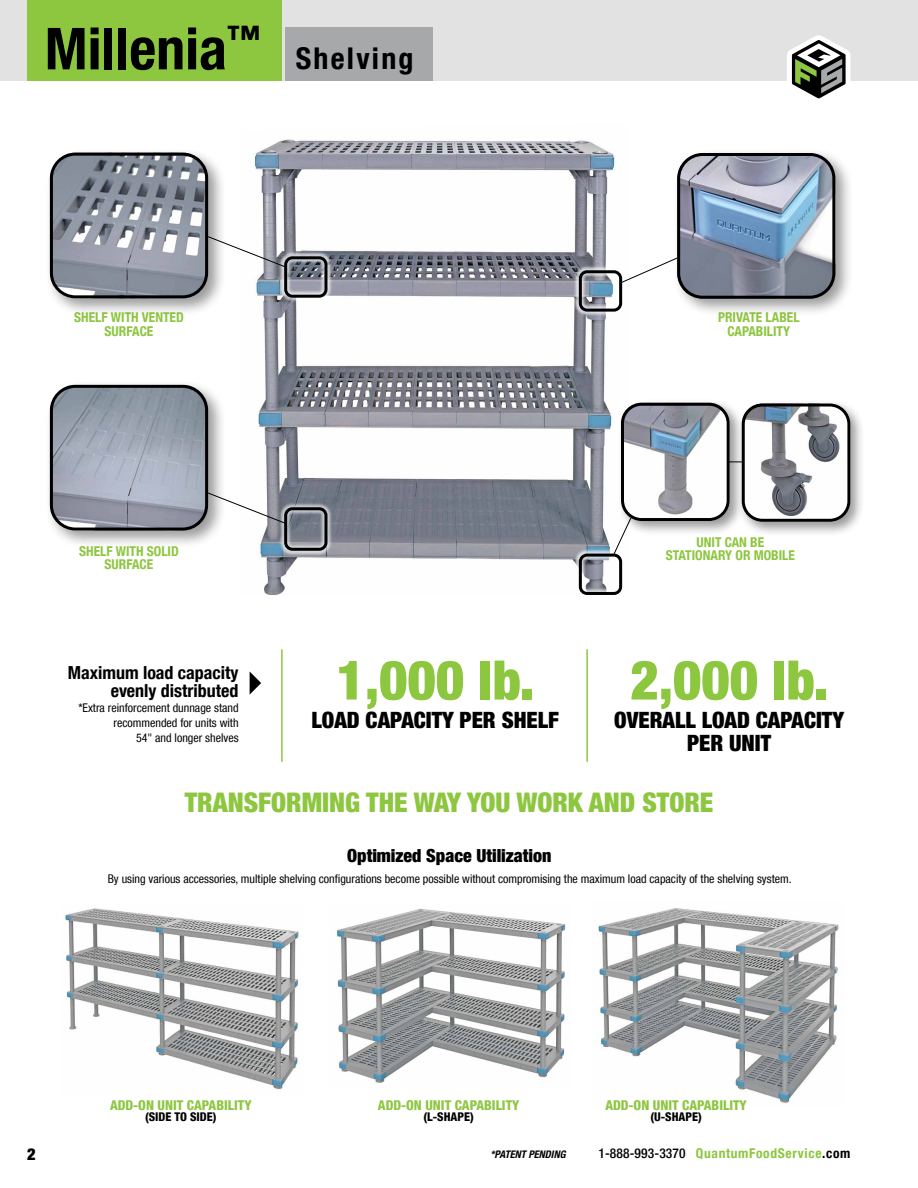
<style>
.page{position:relative;width:918px;height:1188px;background:#fff}
.page>*{position:absolute;margin:0;border:0;box-sizing:border-box;transform-origin:0 0}
.t1{font:700 condensed 57.9px "Helvetica Neue LT Com";color:#000}
.t2{font:900 condensed 54.6px "Helvetica Neue LT Com";color:#8dc63f}
.t3{font:700 condensed 30px "Helvetica Neue LT Com";letter-spacing:.075em;color:#000}
.t4{font:900 condensed 27px "Helvetica Neue LT Com";color:#8dc63f}
.t5{font:900 condensed 22.5px/22.5px "Helvetica Neue LT Com";color:#000;text-align:center}
.t6{font:700 condensed 18px/18px "Helvetica Neue LT Com";color:#000;text-align:right}
.t7{font:900 condensed 18px "Helvetica Neue LT Com";color:#000}
.t8{font:900 condensed 16.5px "Helvetica Neue LT Com";color:#000}
.t9{font:700 condensed 13.5px/13.5px "Helvetica Neue LT Com";color:#8dc63f;text-align:center}
.t10{font:800 condensed 13.5px "Helvetica Neue LT Com";color:#8dc63f}
.t11{font:700 condensed 13.5px "Helvetica Neue LT Com";letter-spacing:.05em;color:#8dc63f}
.t12{font:condensed 12px/15px "Helvetica Neue LT Com";color:#000;text-align:right}
.t13{font:800 condensed 12px "Helvetica Neue LT Com";color:#000}
.t14{font:italic 700 condensed 10.5px "Helvetica Neue LT Com";color:#000}
.s1{font-weight:500;color:#000}
.s2{color:#000}
</style>
<div class="page">
<img style="left:598px;top:908px;width:241px;height:195px">
<img style="left:337px;top:909px;width:229px;height:174px">
<img style="left:65px;top:908px;width:234px;height:182px">
<img style="left:254px;top:139px;width:362px;height:456px">
<div style="left:279px;top:502px;width:54px;height:54px;background:#fff;opacity:.6"></div>
<div style="left:284px;top:507px;width:43px;height:44px;border:3px solid #000;border-radius:7px"></div>
<svg style="left:226px;top:488px;width:60px;height:36px"></svg>
<div style="left:279px;top:251px;width:54px;height:52px;background:#fff;opacity:.7"></div>
<div style="left:284px;top:256px;width:43px;height:42px;border:3px solid #000;border-radius:7px"></div>
<svg style="left:226px;top:231px;width:60px;height:37px"></svg>
<div style="left:574px;top:265px;width:53px;height:52px;background:#fff;opacity:.7"></div>
<div style="left:579px;top:270px;width:43px;height:42px;border:3px solid #000;border-radius:7px"></div>
<svg style="left:620px;top:259px;width:52px;height:25px"></svg>
<div style="left:574px;top:549px;width:53px;height:51px;background:#fff;opacity:.7"></div>
<div style="left:579px;top:554px;width:43px;height:41px;border:3px solid #000;border-radius:7px"></div>
<svg style="left:613px;top:418px;width:14px;height:138px"></svg>
<div style="left:617px;top:399px;width:128px;height:137px;background:#000;opacity:.4"></div>
<img style="left:621px;top:403px;width:109px;height:118px">
<div style="left:621px;top:403px;width:109px;height:118px;border:3px solid #000;border-radius:19px"></div>
<div style="left:738px;top:399px;width:128px;height:138px;background:#000;opacity:.4"></div>
<img style="left:742px;top:404px;width:108px;height:118px">
<div style="left:742px;top:404px;width:108px;height:118px;border:3px solid #000;border-radius:19px"></div>
<hr style="left:281px;top:649px;width:2px;height:113px;background:#8dc63f">
<hr style="left:586px;top:649px;width:2px;height:113px;background:#8dc63f">
<div style="left:672px;top:148px;width:182px;height:169px;background:#000;opacity:.4"></div>
<img style="left:677px;top:153px;width:158px;height:146px">
<div style="left:677px;top:153px;width:158px;height:146px;border:3px solid #000;border-radius:24px"></div>
<svg style="left:250px;top:672px;width:11px;height:22px"></svg>
<div style="left:0;top:0;width:918px;height:81px;background:#e3e2e3"></div>
<div style="left:286px;top:28px;width:147px;height:53px;background:#a6a8aa"></div>
<div style="left:27px;top:0;width:254px;height:81px;background:#8dc63f"></div>
<svg style="left:787px;top:35px;width:63px;height:64px"></svg>
<div style="left:45px;top:380px;width:181px;height:169px;background:#000;opacity:.4"></div>
<img style="left:50px;top:385px;width:158px;height:146px">
<div style="left:50px;top:385px;width:158px;height:146px;border:3px solid #000;border-radius:24px"></div>
<div style="left:45px;top:148px;width:181px;height:169px;background:#000;opacity:.4"></div>
<img style="left:50px;top:153px;width:158px;height:145px">
<div style="left:50px;top:153px;width:158px;height:145px;border:3px solid #000;border-radius:24px"></div>
<svg style="left:728px;top:462px;width:16px;height:1px"></svg>
<h1 class="t1" style="left:45px;top:14px;width:217px">Millenia<sup>™</sup></h1>
<h3 class="t3" style="left:296px;top:40px;width:119px">Shelving</h3>
<p class="t9" style="left:74px;top:311px;width:111px">SHELF WITH VENTED<br>SURFACE</p>
<p class="t9" style="left:718px;top:311px;width:83px">PRIVATE LABEL<br>CAPABILITY</p>
<p class="t9" style="left:79px;top:544px;width:101px">SHELF WITH SOLID<br>SURFACE</p>
<h3 class="t6" style="left:68px;top:664px;width:172px">Maximum load capacity evenly distributed</h3>
<p class="t12" style="left:78px;top:700px;width:162px">*Extra reinforcement dunnage stand recommended for units with<br>54" and longer shelves</p>
<h2 class="t2" style="left:337px;top:648px;width:199px">1,000 lb.</h2>
<h3 class="t5" style="left:312px;top:709px;width:249px">LOAD CAPACITY PER SHELF</h3>
<p class="t9" style="left:666px;top:535px;width:131px">UNIT CAN BE<br>STATIONARY OR MOBILE</p>
<h2 class="t2" style="left:630px;top:648px;width:199px">2,000 lb.</h2>
<h3 class="t5" style="left:614px;top:709px;width:231px">OVERALL LOAD CAPACITY<br>PER UNIT</h3>
<h3 class="t4" style="left:185px;top:787px;width:530px">TRANSFORMING THE WAY YOU WORK AND STORE</h3>
<h3 class="t7" style="left:347px;top:845px;width:206px">Optimized Space Utilization</h3>
<p class="t12" style="left:108px;top:871px;width:685px">By using various accessories, multiple shelving configurations become possible without compromising the maximum load capacity of the shelving system.</p>
<p class="t10" style="left:110px;top:1097px;width:143px">ADD-ON UNIT CAPABILITY</p>
<p class="t13" style="left:145px;top:1109px;width:73px">(SIDE TO SIDE)</p>
<p class="t10" style="left:378px;top:1097px;width:143px">ADD-ON UNIT CAPABILITY</p>
<p class="t13" style="left:423px;top:1109px;width:52px">(L-SHAPE)</p>
<p class="t10" style="left:605px;top:1097px;width:143px">ADD-ON UNIT CAPABILITY</p>
<p class="t13" style="left:650px;top:1109px;width:53px">(U-SHAPE)</p>
<h3 class="t8" style="left:27px;top:1145px;width:10px">2</h3>
<p class="t11" style="left:598px;top:1145px;width:254px"><span class="s1">1-888-993-3370</span> QuantumFoodService<span class="s2">.com</span></p>
<p class="t14" style="left:490px;top:1148px;width:77px">*PATENT PENDING</p>
</div>
